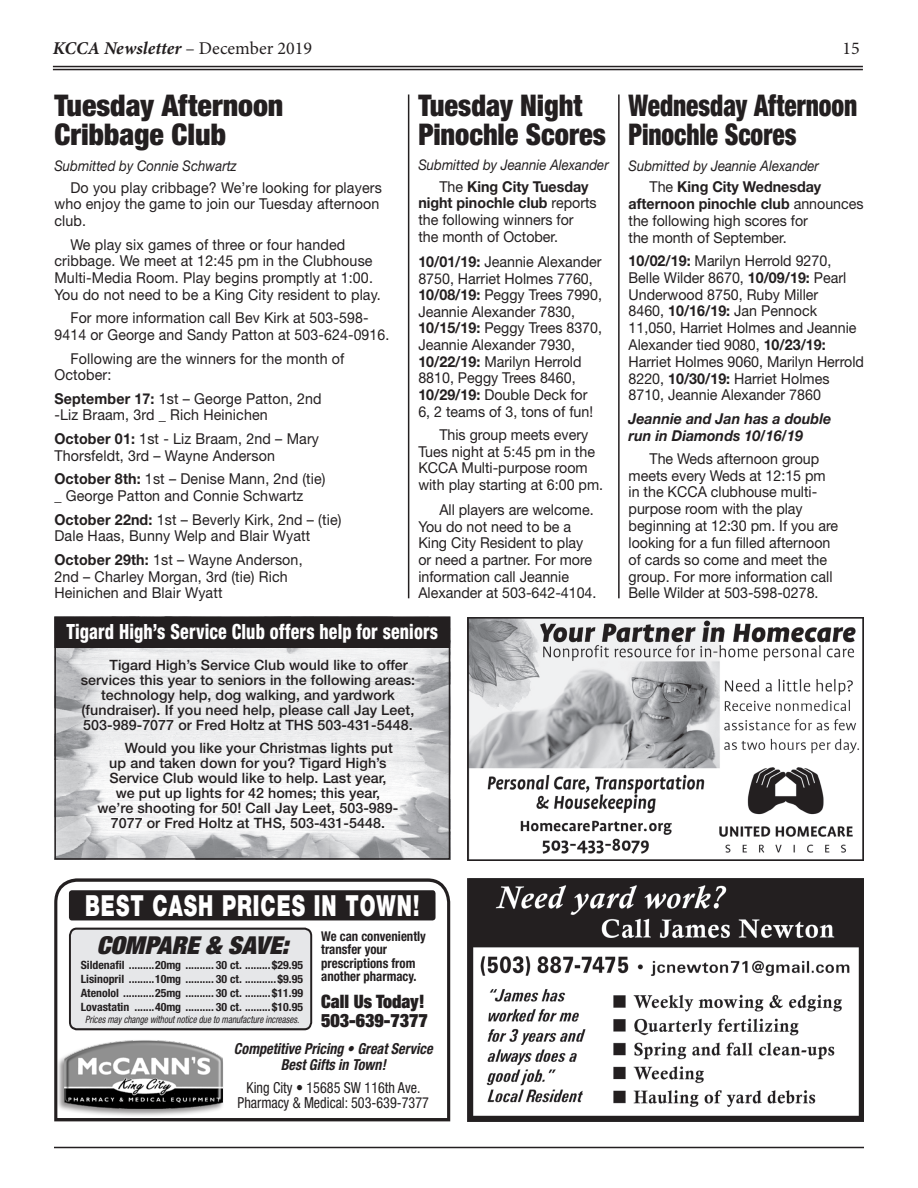
<style>
.page{position:relative;width:918px;height:1188px;background:#fff}
.page>*{position:absolute;margin:0;border:0;box-sizing:border-box;transform-origin:0 0}
.headline_-_large{font:900 condensed 29.85px/28.8px "Helvetica Neue LT Std";letter-spacing:-.005em;color:#231f20;scale:.85 1}
.headline_-_large-2{font:900 condensed 29.85px/29.2px "Helvetica Neue LT Std";letter-spacing:-.005em;color:#231f20}
.headline_-_large-3{font:900 condensed 29.85px/28.5px "Helvetica Neue LT Std";letter-spacing:-.005em;color:#231f20;scale:.95 1}
.t1{font:900 29.1px "Helvetica Neue LT Std";letter-spacing:.05em;color:#fff;scale:.69 1}
.t2{font:italic 900 condensed 24.75px "Helvetica Neue LT Std";color:#231f20}
.body_copy{font:800 condensed 21px "Helvetica Neue LT Std";letter-spacing:.01em;color:#fff;scale:.85 1}
.t3{font:900 condensed 18.6px/18.6px "Helvetica Neue LT Std";color:#231f20}
.t4{font:italic 700 18px "Minion Pro";color:#231f20}
.t5{font:18px "Minion Pro";color:#231f20}
.t6{font:condensed 15.15px/15.1px "Helvetica Neue LT Std";color:#231f20;text-align:center;scale:.93 1}
.t7{font:italic 700 condensed 15.15px/15.1px "Helvetica Neue LT Std";color:#231f20;text-align:center;scale:.93 1}
.body_copy-2{font:15px/16.6px "Helvetica Neue LT Std";color:#231f20;scale:.95 1}
.body_copy-3{font:15px/16.6px "Helvetica Neue LT Std";color:#231f20;text-align:center;scale:.94 1}
.body_copy-4{font:italic 700 15px/16.8px "Helvetica Neue LT Std";color:#231f20;scale:.95 1}
.headline_-_large-4{font:italic 14.7px "Helvetica Neue LT Std";color:#231f20;scale:.9 1}
.body_copy-5{font:500 14.25px "Helvetica Neue LT Std";letter-spacing:.005em;color:#231f20}
.t8{font:700 condensed 13.5px/13.5px "Helvetica Neue LT Std";color:#231f20;scale:.95 1}
.t9{font:700 condensed 11.4px/14.1px "Helvetica Neue LT Std";color:#231f20;text-align:justify}
.t10{font:italic condensed 10.2px "Helvetica Neue LT Std";color:#231f20;scale:.88 1}
.s1{font-weight:400;font-style:normal}
.s2{font-weight:700}
</style>
<div class="page">
<hr style="left:53px;top:66px;width:810px;height:1px;background:#231f20">
<hr style="left:53px;top:69px;width:810px;height:1px;background:#231f20">
<hr style="left:54px;top:1147px;width:810px;height:1px;background:#231f20">
<img style="left:468px;top:618px;width:396px;height:243px">
<svg style="left:54px;top:878px;width:396px;height:243px"></svg>
<div style="left:69px;top:890px;width:367px;height:30px;background:#231f20;border-radius:3px"></div>
<svg style="left:84px;top:878px;width:131px;height:13px"></svg>
<svg style="left:320px;top:878px;width:101px;height:69px"></svg>
<hr style="left:618px;top:94px;width:2px;height:504px;background:#231f20">
<hr style="left:408px;top:94px;width:1px;height:504px;background:#231f20">
<img style="left:468px;top:878px;width:396px;height:243px">
<img style="left:57px;top:648px;width:390px;height:209px">
<div style="left:54px;top:617px;width:396px;height:243px;border:2px solid #231f20"></div>
<div style="left:55px;top:617px;width:394px;height:30px;background:#231f20"></div>
<div style="left:54px;top:617px;width:396px;height:31px;border:2px solid #231f20"></div>
<p class="t4" style="left:53px;top:35px;width:261px">KCCA Newsletter <span class="s1">– December 2019</span></p>
<p class="t5" style="left:843px;top:36px;width:19px">15</p>
<p class="headline_-_large-2" style="left:54px;top:90px;width:231px">Tuesday Afternoon<br>Cribbage Club</p>
<p class="headline_-_large-4" style="left:54px;top:157px;width:204px">Submitted by Connie Schwartz</p>
<p class="body_copy-2" style="left:54px;top:179px;width:346px;text-indent:16px">Do you play cribbage? We’re looking for players who enjoy the game to join our Tuesday afternoon club.</p>
<p class="body_copy-2" style="left:54px;top:236px;width:345px;text-indent:16px">We play six games of three or four handed cribbage. We meet at 12:45 pm in the Clubhouse Multi-Media Room. Play begins promptly at 1:00.<br>You do not need to be a King City resident to play.</p>
<p class="body_copy-3" style="left:54px;top:309px;width:358px">For more information call Bev Kirk at 503-598-<br>9414 or George and Sandy Patton at 503-624-0916.</p>
<p class="body_copy-2" style="left:54px;top:350px;width:307px;text-indent:16px">Following are the winners for the month of<br>October:</p>
<p class="body_copy-2" style="left:54px;top:390px;width:283px"><span class="s2">September 17:</span> 1st – George Patton, 2nd -Liz Braam, 3rd _ Rich Heinichen</p>
<p class="body_copy-2" style="left:54px;top:430px;width:280px"><span class="s2">October 01:</span> 1st - Liz Braam, 2nd – Mary<br>Thorsfeldt, 3rd – Wayne Anderson</p>
<p class="body_copy-2" style="left:54px;top:471px;width:287px"><span class="s2">October 8th:</span> 1st – Denise Mann, 2nd (tie) _ George Patton and Connie Schwartz</p>
<p class="body_copy-2" style="left:54px;top:511px;width:304px"><span class="s2">October 22nd:</span> 1st – Beverly Kirk, 2nd – (tie)<br>Dale Haas, Bunny Welp and Blair Wyatt</p>
<p class="body_copy-2" style="left:54px;top:551px;width:263px"><span class="s2">October 29th:</span> 1st – Wayne Anderson,<br>2nd – Charley Morgan, 3rd (tie) Rich<br>Heinichen and Blair Wyatt</p>
<p class="headline_-_large-3" style="left:418px;top:91px;width:199px">Tuesday Night<br>Pinochle Scores</p>
<p class="headline_-_large-4" style="left:418px;top:156px;width:213px">Submitted by Jeannie Alexander</p>
<p class="body_copy-2" style="left:418px;top:178px;width:189px;text-indent:21px">The <span class="s2">King City Tuesday night pinochle club</span> reports the following winners for the month of October.</p>
<p class="body_copy-2" style="left:418px;top:253px;width:195px"><span class="s2">10/01/19:</span> Jeannie Alexander<br>8750, Harriet Holmes 7760,<br><span class="s2">10/08/19:</span> Peggy Trees 7990,<br>Jeannie Alexander 7830,<br><span class="s2">10/15/19:</span> Peggy Trees 8370,<br>Jeannie Alexander 7930,<br><span class="s2">10/22/19:</span> Marilyn Herrold<br>8810, Peggy Trees 8460,<br><span class="s2">10/29/19:</span> Double Deck for<br>6, 2 teams of 3, tons of fun!</p>
<p class="body_copy-2" style="left:418px;top:426px;width:196px;text-indent:21px">This group meets every<br>Tues night at 5:45 pm in the<br>KCCA Multi-purpose room with play starting at 6:00 pm.</p>
<p class="body_copy-2" style="left:418px;top:501px;width:189px;text-indent:21px">All players are welcome.<br>You do not need to be a<br>King City Resident to play or need a partner. For more information call Jeannie<br>Alexander at 503-642-4104.</p>
<p class="body_copy" style="left:66px;top:619px;width:439px">Tigard High’s Service Club offers help for seniors</p>
<p class="body_copy-5" style="left:110px;top:656px;width:300px">Tigard High’s Service Club would like to offer</p>
<p class="body_copy-5" style="left:81px;top:671px;width:336px">services this year to seniors in the following areas:</p>
<p class="body_copy-5" style="left:101px;top:686px;width:295px">technology help, dog walking, and yardwork</p>
<p class="body_copy-5" style="left:82px;top:701px;width:334px">(fundraiser). If you need help, please call Jay Leet,</p>
<p class="body_copy-5" style="left:83px;top:716px;width:331px">503-989-7077 or Fred Holtz at THS 503-431-5448.</p>
<p class="body_copy-5" style="left:125px;top:739px;width:270px">Would you like your Christmas lights put</p>
<p class="body_copy-5" style="left:109px;top:754px;width:279px">up and taken down for you? Tigard High’s</p>
<p class="body_copy-5" style="left:109px;top:769px;width:279px">Service Club would like to help. Last year,</p>
<p class="body_copy-5" style="left:116px;top:784px;width:266px">we put up lights for 42 homes; this year,</p>
<p class="body_copy-5" style="left:97px;top:799px;width:303px">we’re shooting for 50! Call Jay Leet, 503-989-</p>
<p class="body_copy-5" style="left:111px;top:814px;width:276px">7077 or Fred Holtz at THS, 503-431-5448.</p>
<p class="headline_-_large" style="left:629px;top:91px;width:271px">Wednesday Afternoon<br>Pinochle Scores</p>
<p class="headline_-_large-4" style="left:629px;top:157px;width:213px">Submitted by Jeannie Alexander</p>
<p class="body_copy-2" style="left:629px;top:178px;width:249px;text-indent:21px">The <span class="s2">King City Wednesday afternoon pinochle club</span> announces the following high scores for<br>the month of September.</p>
<p class="body_copy-2" style="left:629px;top:252px;width:249px"><span class="s2">10/02/19:</span> Marilyn Herrold 9270,<br>Belle Wilder 8670, <span class="s2">10/09/19:</span> Pearl<br>Underwood 8750, Ruby Miller<br>8460, <span class="s2">10/16/19:</span> Jan Pennock<br>11,050, Harriet Holmes and Jeannie<br>Alexander tied 9080, <span class="s2">10/23/19:<br></span>Harriet Holmes 9060, Marilyn Herrold<br>8220, <span class="s2">10/30/19:</span> Harriet Holmes<br>8710, Jeannie Alexander 7860</p>
<p class="body_copy-4" style="left:629px;top:410px;width:215px">Jeannie and Jan has a double run in Diamonds 10/16/19</p>
<p class="body_copy-2" style="left:629px;top:450px;width:222px;text-indent:21px">The Weds afternoon group meets every Weds at 12:15 pm in the KCCA clubhouse multi&shy;purpose room with the play beginning at 12:30 pm. If you are looking for a fun filled afternoon of cards so come and meet the group. For more information call<br>Belle Wilder at 503-598-0278.</p>
<p class="t1" style="left:85px;top:889px;width:486px">BEST CASH PRICES IN TOWN!</p>
<p class="t2" style="left:97px;top:929px;width:193px">COMPARE &amp; SAVE:</p>
<p class="t9" style="left:81px;top:958px;width:224px">Sildenafil .........20mg .......... 30 ct. .........$29.95<br>Lisinopril .........10mg .......... 30 ct. ...........$9.95<br>Atenolol ...........25mg .......... 30 ct. .........$11.99<br>Lovastatin .......40mg .......... 30 ct. .........$10.95</p>
<p class="t10" style="left:85px;top:1014px;width:245px">Prices may change without notice due to manufacture increases.</p>
<p class="t8" style="left:321px;top:929px;width:112px">We can conveniently transfer your prescriptions from another pharmacy.</p>
<p class="t3" style="left:321px;top:992px;width:108px">Call Us Today!<br>503-639-7377</p>
<p class="t7" style="left:234px;top:1042px;width:215px">Competitive Pricing • Great Service<br>Best Gifts in Town!</p>
<p class="t6" style="left:238px;top:1080px;width:207px">King City • 15685 SW 116th Ave.<br>Pharmacy &amp; Medical: 503-639-7377</p>
</div>
